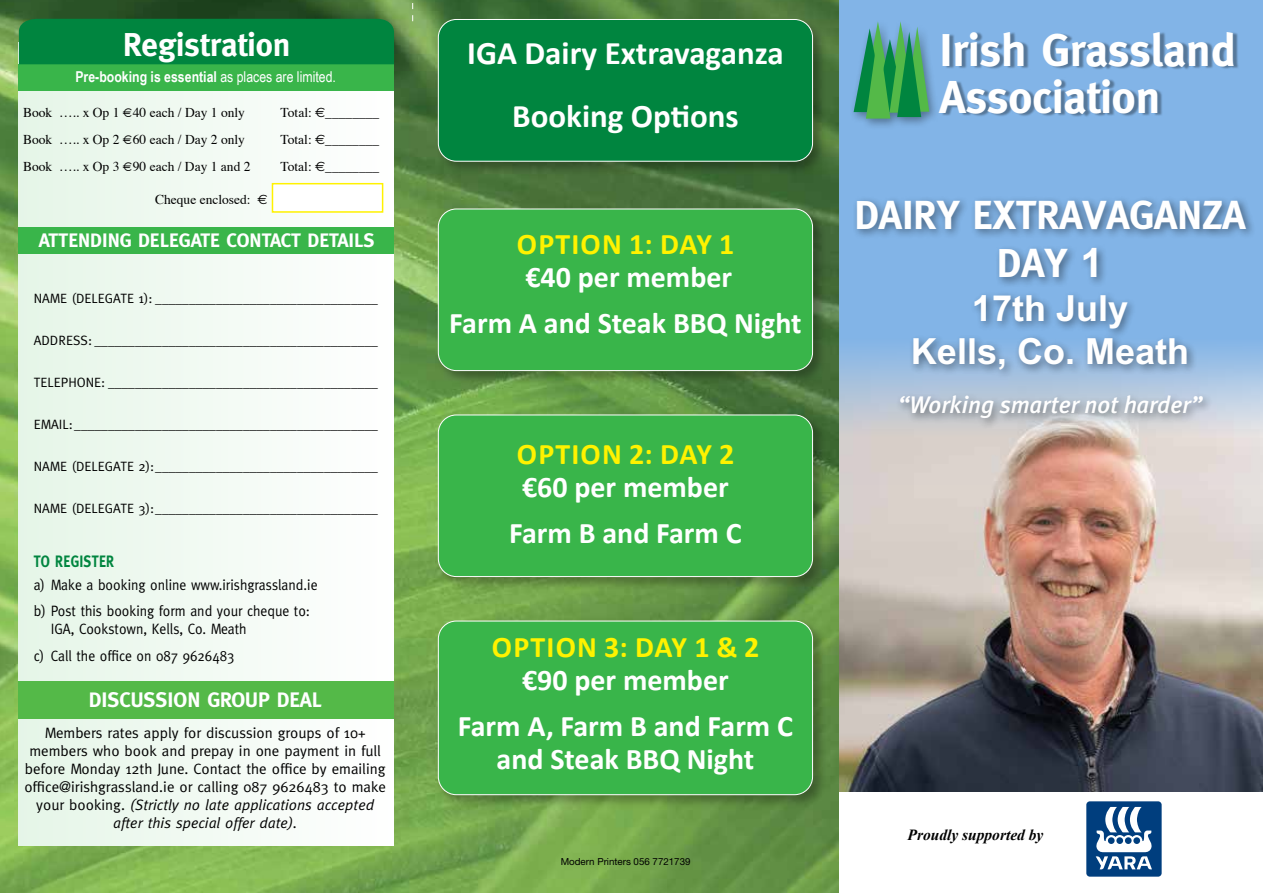
<style>
.page{position:relative;width:1263px;height:893px;background:#fff}
.page>*{position:absolute;margin:0;border:0;box-sizing:border-box;transform-origin:0 0}
.t1{font:45.9px/47.4px "Metabold";color:#fff}
.t2{font:40.5px/48.6px "Metabold";color:#fff;text-align:center}
.t3{font:700 36px/43.2px "M Arial";color:#fff;text-align:center}
.t4{font:700 33px/63px "Calibri";color:#fff;text-align:center}
.t5{font:700 33px "Meta";color:#fff}
.t6{font:700 30px/45.8px "Calibri";color:#fff;text-align:center}
.t7{font:700 30px "Calibri";letter-spacing:.04em;color:#fff200}
.t8{font:italic 500 24px "Meta Plus";color:#fff}
.t9{font:700 21px "Meta";color:#fff}
.t10{font:700 19.5px "Meta";color:#fff}
.t11{font:16.5px "Metabold";letter-spacing:.02em;color:#00853f;scale:.84 1}
.t12{font:italic 700 15.45px "Times New Roman";color:#000}
.t13{font:15px/18px "Meta";color:#000;text-align:center}
.t14{font:15px/26.5px "Meta";color:#000;scale:.92 1}
.t15{font:700 15px "Arial Narrow";color:#fff}
.t16{font:13.5px "Meta";color:#000}
.t17{font:13.5px "Times";color:#000}
.t18{font:9.75px "Helvetica Neue";color:#000}
.s1{font-weight:400}
.s2{font-family:"Euro Sans"}
.s3{font-style:italic}
.s4{font-family:"M Arial";font-weight:700}
</style>
<div class="page">
<img style="left:838px;top:485px;width:425px;height:306px">
<svg style="left:838px;top:0;width:425px;height:485px;fill:#82b4e7"></svg>
<div style="left:849px;top:18px;width:91px;height:112px;background:#000;opacity:.35"></div>
<svg style="left:853px;top:21px;width:76px;height:98px"></svg>
<div style="left:941px;top:31px;width:298px;height:86px;background:#000;opacity:.34"></div>
<svg style="left:1086px;top:801px;width:76px;height:76px"></svg>
<div style="left:852px;top:195px;width:404px;height:234px;background:#000;opacity:.45"></div>
<img style="left:0;top:0;width:838px;height:893px">
<div style="left:436px;top:17px;width:391px;height:159px;background:#000;opacity:.3"></div>
<div style="left:438px;top:19px;width:374px;height:142px;background:#00853f;border-radius:18px"></div>
<div style="left:438px;top:19px;width:375px;height:143px;border:1px solid #fff;border-radius:18px"></div>
<div style="left:436px;top:412px;width:391px;height:179px;background:#000;opacity:.3"></div>
<div style="left:438px;top:415px;width:374px;height:162px;background:#39b54a;border-radius:18px"></div>
<div style="left:438px;top:415px;width:375px;height:162px;border:1px solid #fff;border-radius:18px"></div>
<div style="left:436px;top:206px;width:391px;height:179px;background:#000;opacity:.3"></div>
<div style="left:438px;top:209px;width:374px;height:162px;background:#39b54a;border-radius:18px"></div>
<div style="left:438px;top:209px;width:375px;height:162px;border:1px solid #fff;border-radius:18px"></div>
<div style="left:436px;top:618px;width:391px;height:191px;background:#000;opacity:.3"></div>
<div style="left:438px;top:621px;width:374px;height:174px;background:#39b54a;border-radius:18px"></div>
<div style="left:438px;top:621px;width:375px;height:174px;border:1px solid #fff;border-radius:18px"></div>
<div style="left:19px;top:42px;width:375px;height:803px;background:#f2faf3"></div>
<div style="left:19px;top:64px;width:375px;height:27px;background:#39b54a"></div>
<div style="left:19px;top:227px;width:375px;height:27px;background:#39b54a"></div>
<div style="left:19px;top:681px;width:375px;height:38px;background:#54b948"></div>
<div style="left:19px;top:19px;width:375px;height:45px;background:#00853f"></div>
<div style="left:272px;top:183px;width:111px;height:30px;background:#fff;border:2px solid #fff200"></div>
<svg style="left:412px;top:0;width:1px;height:21px"></svg>
<h3 class="t5" style="left:123px;top:25px;width:169px">Registration</h3>
<p class="t15" style="left:75px;top:65px;width:262px">Pre-booking is essential <span class="s1">as places are limited.</span></p>
<p class="t17" style="left:23px;top:100px;width:223px">Book ….. x Op 1 €40 each / Day 1 only</p>
<p class="t17" style="left:280px;top:100px;width:100px">Total: <span class="s2">€</span>________</p>
<p class="t17" style="left:23px;top:127px;width:223px">Book ….. x Op 2 €60 each / Day 2 only</p>
<p class="t17" style="left:280px;top:127px;width:100px">Total: <span class="s2">€</span>________</p>
<p class="t17" style="left:23px;top:154px;width:229px">Book ….. x Op 3 €90 each / Day 1 and 2</p>
<p class="t17" style="left:280px;top:154px;width:100px">Total: <span class="s2">€</span>________</p>
<p class="t17" style="left:155px;top:187px;width:114px">Cheque enclosed: <span class="s2">€</span></p>
<h3 class="t10" style="left:39px;top:229px;width:337px">ATTENDING DELEGATE CONTACT DETAILS</h3>
<p class="t16" style="left:34px;top:290px;width:346px">NAME (DELEGATE 1): _________________________________</p>
<p class="t16" style="left:34px;top:332px;width:346px">ADDRESS: __________________________________________</p>
<p class="t16" style="left:34px;top:374px;width:346px">TELEPHONE: ________________________________________</p>
<p class="t16" style="left:34px;top:416px;width:346px">EMAIL:_____________________________________________</p>
<p class="t16" style="left:34px;top:458px;width:346px">NAME (DELEGATE 2):_________________________________</p>
<p class="t16" style="left:34px;top:500px;width:346px">NAME (DELEGATE 3):_________________________________</p>
<p class="t11" style="left:34px;top:552px;width:97px">TO REGISTER</p>
<p class="t14" style="left:34px;top:571px;width:310px">a) Make a booking online www.irishgrassland.ie b) Post this booking form and your cheque to:</p>
<p class="t14" style="left:34px;top:615px;width:233px;text-indent:17px">IGA, Cookstown, Kells, Co. Meath c) Call the office on 087 9626483</p>
<h3 class="t9" style="left:89px;top:688px;width:235px">DISCUSSION GROUP DEAL</h3>
<p class="t13" style="left:24px;top:723px;width:363px">Members rates apply for discussion groups of 10+ members who book and prepay in one payment in full before Monday 12th June. Contact the office by emailing office@irishgrassland.ie or calling 087 9626483 to make your booking. <span class="s3">(Strictly no late applications accepted after this special offer date).</span></p>
<h3 class="t4" style="left:467px;top:20px;width:318px">IGA Dairy Extravaganza<br>Booking Options</h3>
<h3 class="t7" style="left:517px;top:223px;width:219px">OPTION 1: DAY 1</h3>
<h3 class="t6" style="left:449px;top:253px;width:354px">€40 per member<br>Farm A and Steak BBQ Night</h3>
<h3 class="t7" style="left:517px;top:433px;width:219px">OPTION 2: DAY 2</h3>
<h3 class="t6" style="left:509px;top:463px;width:234px">€60 per member<br>Farm B and Farm C</h3>
<h3 class="t7" style="left:492px;top:626px;width:269px">OPTION 3: DAY 1 &amp; 2</h3>
<h3 class="t6" style="left:458px;top:656px;width:337px">€90 per member<br>Farm A, Farm B and Farm C</h3>
<h3 class="t6" style="left:497px;top:735px;width:259px">and Steak BBQ Night</h3>
<p class="t18" style="left:561px;top:856px;width:131px">Modern Printers 056 7721739</p>
<h1 class="t1" style="left:939px;top:26px;width:298px">Irish Grassland<br>Association</h1>
<h2 class="t2" style="left:854px;top:190px;width:393px">DAIRY EXTRAVAGANZA<br>DAY <span class="s4">1</span></h2>
<h3 class="t3" style="left:911px;top:286px;width:280px">17th July<br>Kells, Co. Meath</h3>
<h3 class="t8" style="left:898px;top:391px;width:306px">“Working smarter not harder”</h3>
<p class="t12" style="left:907px;top:826px;width:137px">Proudly supported by</p>
</div>
